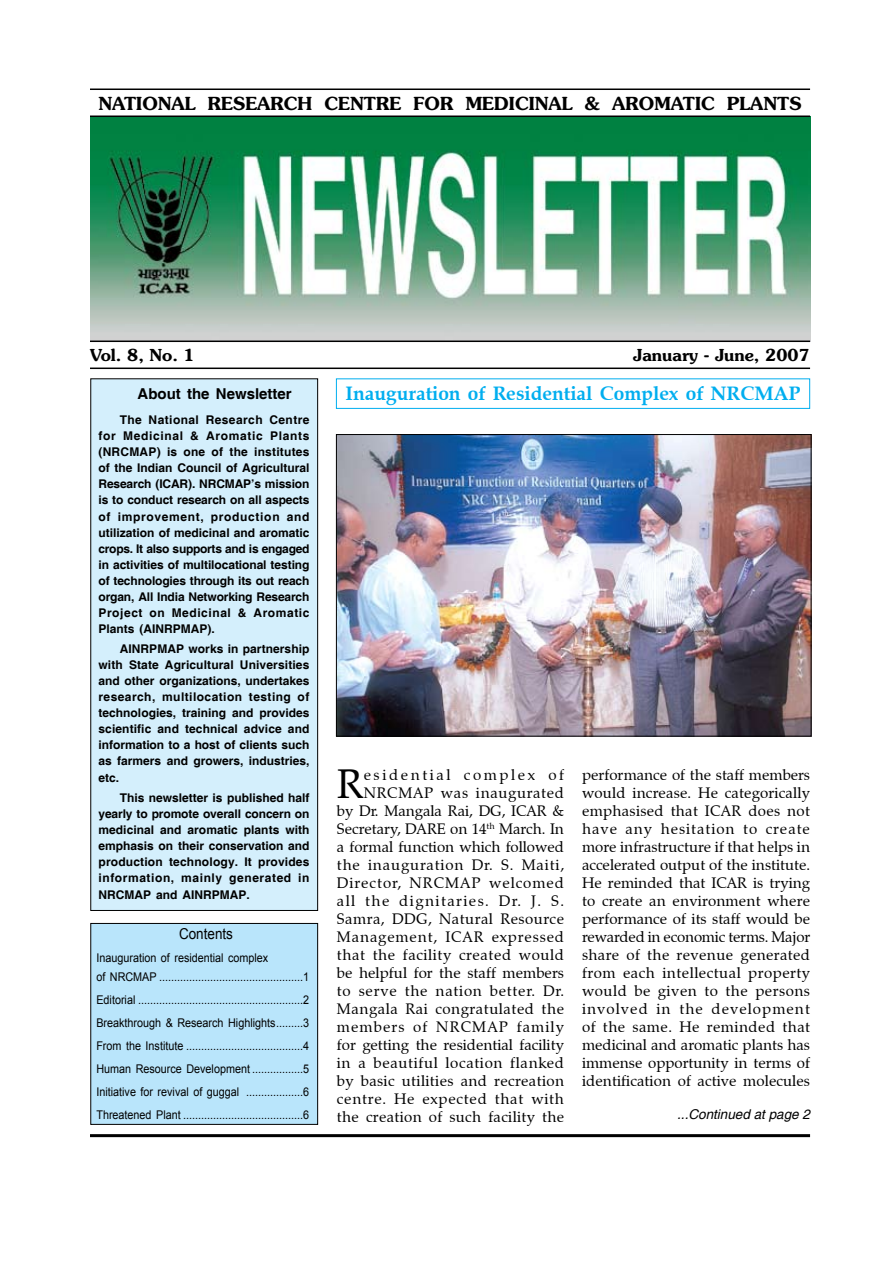
<style>
.page{position:relative;width:893px;height:1263px;background:#fff}
.page>*{position:absolute;margin:0;border:0;box-sizing:border-box;transform-origin:0 0}
.t1{font:40.65px "Zapf Calligraphic 801 BT";color:#000}
.t2{font:700 19.5px "Zapf Calligraphic 801 BT";color:#00aeef}
.t3{font:600 18px "Souvenir";color:#000}
.t4{font:600 16.5px "Souvenir";color:#000}
.t5{font:15px/18px "Zapf Calligraphic 801 BT";letter-spacing:.035em;color:#000;text-align:right}
.t6{font:700 15px "Helvetica";color:#000}
.t7{font:15px "Arial";color:#000;scale:.9 1}
.t8{font:italic 13.5px "Helvetica";color:#000}
.t9{font:700 12px/16px "Helvetica";color:#000;text-align:justify}
.t10{font:12px/23.1px "Arial";color:#000;scale:.9 1}
</style>
<div class="page">
<hr style="left:90px;top:1134px;width:720px;height:3px;background:#000">
<div style="left:91px;top:923px;width:227px;height:201px;background:#b9e5fb"></div>
<div style="left:90px;top:923px;width:228px;height:202px;border:1px solid #000"></div>
<div style="left:91px;top:379px;width:227px;height:531px;background:#d4effc"></div>
<div style="left:90px;top:378px;width:228px;height:533px;border:1px solid #000"></div>
<img style="left:338px;top:436px;width:471px;height:298px">
<div style="left:336px;top:434px;width:475px;height:302px;border:1px solid #000"></div>
<img style="left:90px;top:117px;width:720px;height:224px">
<hr style="left:90px;top:89px;width:720px;height:1px;background:#000">
<hr style="left:90px;top:368px;width:720px;height:1px;background:#000">
<hr style="left:90px;top:116px;width:720px;height:1px;background:#000">
<hr style="left:90px;top:341px;width:720px;height:1px;background:#000">
<div style="left:336px;top:378px;width:474px;height:31px;border:1px solid #00aeef"></div>
<p class="t3" style="left:98px;top:92px;width:705px">NATIONAL RESEARCH CENTRE FOR MEDICINAL &amp; AROMATIC PLANTS</p>
<p class="t4" style="left:90px;top:344px;width:106px">Vol. 8, No. 1</p>
<p class="t4" style="left:633px;top:344px;width:178px">January - June, 2007</p>
<p class="t6" style="left:138px;top:385px;width:156px">About the Newsletter</p>
<p class="t9" style="left:98px;top:413px;width:213px;text-indent:21px">The National Research Centre for Medicinal &amp; Aromatic Plants (NRCMAP) is one of the institutes of the Indian Council of Agricultural Research (ICAR). NRCMAP’s mission is to conduct research on all aspects of improvement, production and utilization of medicinal and aromatic crops. It also supports and is engaged in activities of multilocational testing of technologies through its out reach organ, All India Networking Research Project on Medicinal &amp; Aromatic Plants (AINRPMAP).</p>
<p class="t9" style="left:98px;top:641px;width:213px;text-indent:21px">AINRPMAP works in partnership with State Agricultural Universities and other organizations, undertakes research, multilocation testing of technologies, training and provides scientific and technical advice and information to a host of clients such as farmers and growers, industries, etc.</p>
<p class="t9" style="left:98px;top:790px;width:213px;text-indent:21px">This newsletter is published half yearly to promote overall concern on medicinal and aromatic plants with emphasis on their conservation and production technology. It provides information, mainly generated in NRCMAP and AINRPMAP.</p>
<p class="t7" style="left:179px;top:923px;width:62px">Contents</p>
<p class="t10" style="left:96px;top:948px;width:238px;line-height:18.9px">Inauguration of residential complex<br>of NRCMAP ................................................1</p>
<p class="t10" style="left:96px;top:988px;width:238px;text-align:justify">Editorial .......................................................2<br>Breakthrough &amp; Research Highlights.........3<br>From the Institute .......................................4<br>Human Resource Development .................5<br>Initiative for revival of guggal ...................6<br>Threatened Plant ........................................6</p>
<h2 class="t2" style="left:346px;top:381px;width:456px">Inauguration of Residential Complex of NRCMAP</h2>
<p class="t5" style="left:337px;top:766px;width:229px">esidential complex of<br>NRCMAP was inaugurated<br>by Dr. Mangala Rai, DG, ICAR &amp;<br>Secretary, DARE on 14<sup>th</sup> March. In a formal function which followed the inauguration Dr. S. Maiti,<br>Director, NRCMAP welcomed all the dignitaries. Dr. J. S.<br>Samra, DDG, Natural Resource<br>Management, ICAR expressed that the facility created would be helpful for the staff members to serve the nation better. Dr.<br>Mangala Rai congratulated the members of NRCMAP family for getting the residential facility in a beautiful location flanked by basic utilities and recreation centre. He expected that with the creation of such facility the</p>
<p class="t5" style="left:582px;top:766px;width:230px;text-align:justify">performance of the staff members would increase. He categorically emphasised that ICAR does not have any hesitation to create more infrastructure if that helps in accelerated output of the institute.<br>He reminded that ICAR is trying to create an environment where performance of its staff would be rewarded in economic terms. Major share of the revenue generated from each intellectual property would be given to the persons involved in the development of the same. He reminded that medicinal and aromatic plants has immense opportunity in terms of identification of active molecules</p>
<h1 class="t1" style="left:337px;top:759px;width:28px">R</h1>
<p class="t8" style="left:677px;top:1106px;width:134px">...Continued at page 2</p>
</div>
